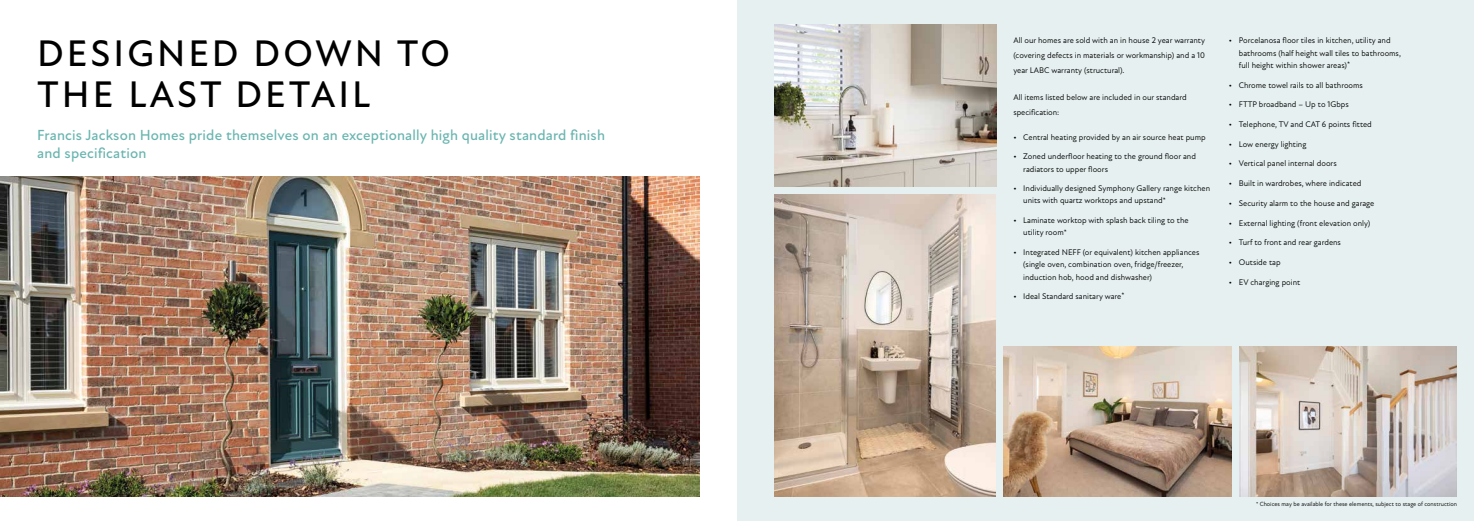
<style>
.page{position:relative;width:1474px;height:521px;background:#fff}
.page>*{position:absolute;margin:0;border:0;box-sizing:border-box;transform-origin:0 0}
.t1{font:500 37.62px/41.1px "New Atten";letter-spacing:.08em;color:#000}
.t2{font:500 14.88px/17.8px "New Atten";letter-spacing:.01em;color:#69b5af}
.t3{font:8.31px/12.2px "New Atten";color:#000}
.t4{font:6.12px "New Atten";color:#000}
</style>
<div class="page">
<div style="left:737px;top:0;width:736px;height:521px;background:#e6f0f0"></div>
<img style="left:774px;top:25px;width:222px;height:161px">
<img style="left:0;top:176px;width:699px;height:320px">
<img style="left:774px;top:195px;width:221px;height:301px">
<img style="left:1003px;top:346px;width:228px;height:150px">
<img style="left:1239px;top:346px;width:217px;height:150px">
<h1 class="t1" style="left:37px;top:33px;width:414px">DESIGNED DOWN TO<br>THE LAST DETAIL</h1>
<p class="t3" style="left:1013px;top:33px;width:193px;line-height:14.9px;text-align:justify">All our homes are sold with an in house 2 year warranty (covering defects in materials or workmanship) and a 10 year LABC warranty (structural).</p>
<p class="t3" style="left:1013px;top:90px;width:175px;line-height:14.9px">All items listed below are included in our standard specification:</p>
<p class="t3" style="left:1013px;top:131px;width:194px">• Central heating provided by an air source heat pump</p>
<p class="t3" style="left:1023px;top:150px;width:174px;text-indent:-10px">• Zoned underfloor heating to the ground floor and radiators to upper floors</p>
<p class="t3" style="left:1023px;top:182px;width:188px;text-indent:-10px">• Individually designed Symphony Gallery range kitchen units with quartz worktops and upstand*</p>
<p class="t3" style="left:1023px;top:214px;width:167px;text-indent:-10px">• Laminate worktop with splash back tiling to the utility room*</p>
<p class="t3" style="left:1023px;top:246px;width:178px;text-indent:-10px">• Integrated NEFF (or equivalent) kitchen appliances (single oven, combination oven, fridge/freezer, induction hob, hood and dishwasher)</p>
<p class="t3" style="left:1013px;top:290px;width:113px">• Ideal Standard sanitary ware*</p>
<h2 class="t2" style="left:37px;top:127px;width:569px">Francis Jackson Homes pride themselves on an exceptionally high quality standard finish and specification</h2>
<p class="t3" style="left:1238px;top:35px;width:164px;text-indent:-10px">• Porcelanosa floor tiles in kitchen, utility and bathrooms (half height wall tiles to bathrooms, full height within shower areas)*</p>
<p class="t3" style="left:1228px;top:79px;width:135px">• Chrome towel rails to all bathrooms</p>
<p class="t3" style="left:1228px;top:98px;width:121px">• FTTP broadband – Up to 1Gbps</p>
<p class="t3" style="left:1228px;top:118px;width:144px">• Telephone, TV and CAT 6 points fitted</p>
<p class="t3" style="left:1228px;top:138px;width:79px">• Low energy lighting</p>
<p class="t3" style="left:1228px;top:158px;width:109px">• Vertical panel internal doors</p>
<p class="t3" style="left:1228px;top:177px;width:134px">• Built in wardrobes, where indicated</p>
<p class="t3" style="left:1228px;top:197px;width:147px">• Security alarm to the house and garage</p>
<p class="t3" style="left:1228px;top:217px;width:143px">• External lighting (front elevation only)</p>
<p class="t3" style="left:1228px;top:236px;width:114px">• Turf to front and rear gardens</p>
<p class="t3" style="left:1228px;top:256px;width:53px">• Outside tap</p>
<p class="t3" style="left:1228px;top:276px;width:73px">• EV charging point</p>
<p class="t4" style="left:1256px;top:500px;width:202px">* Choices may be available for these elements, subject to stage of construction</p>
</div>
